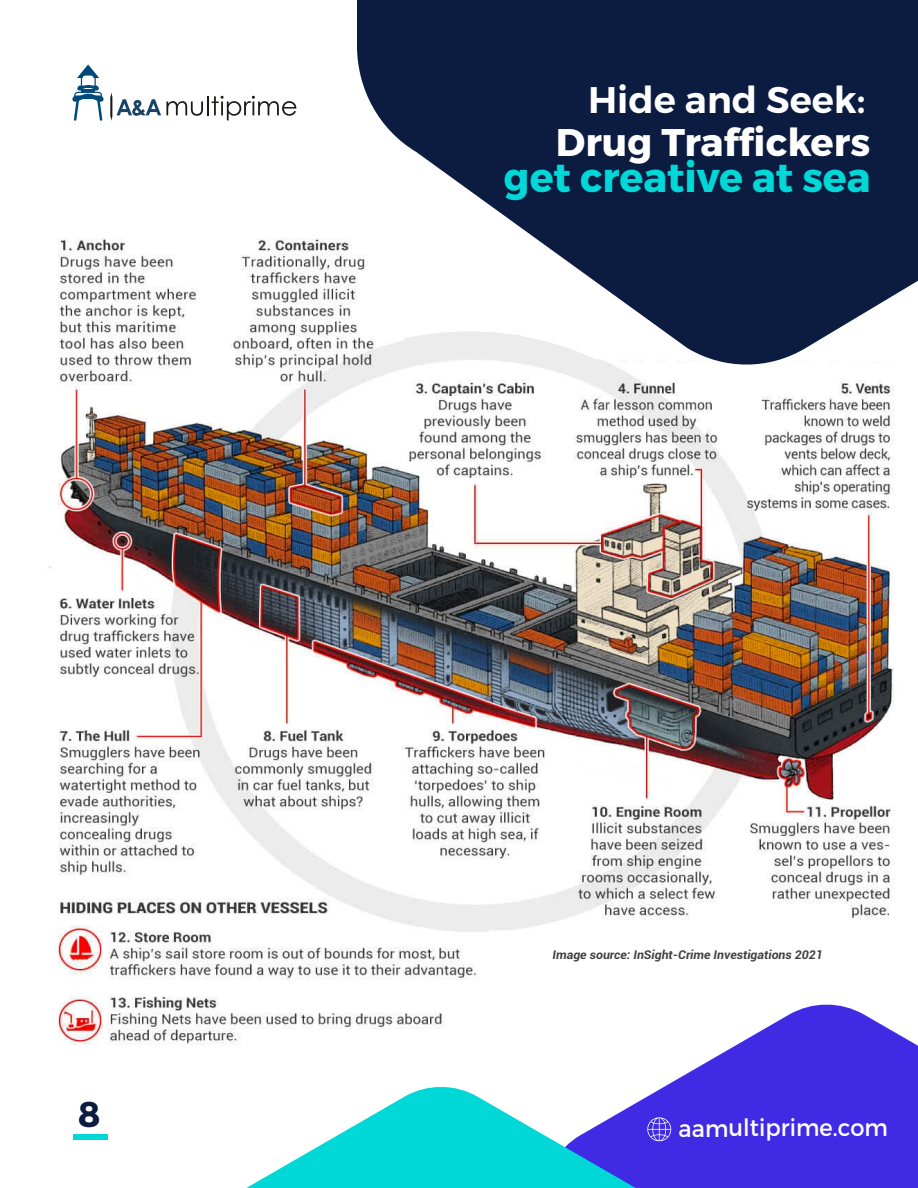
<style>
.page{position:relative;width:918px;height:1188px;background:#fff}
.page>*{position:absolute;margin:0;border:0;box-sizing:border-box;transform-origin:0 0}
.t1{font:700 40.95px "Montserrat";color:#00d8d8}
.t2{font:700 38.55px "Montserrat";color:#fff}
.t3{font:600 37.05px "Montserrat";color:#fff}
.t4{font:700 35.7px "Montserrat";color:#0c1c41}
.t5{font:23.85px "Montserrat";letter-spacing:-.005em;color:#fff;scale:.94 1}
.t6{font:italic 700 12px "Roboto";color:#414042}
</style>
<div class="page">
<img style="left:49px;top:238px;width:846px;height:807px">
<div style="left:489px;top:930px;width:410px;height:122px;background:#fff"></div>
<svg style="left:669px;top:1004px;width:249px;height:184px;fill:#402ae4"></svg>
<svg style="left:246px;top:1084px;width:449px;height:104px"></svg>
<svg style="left:647px;top:1117px;width:24px;height:25px"></svg>
<svg style="left:378px;top:370px;width:254px;height:37px"></svg>
<svg style="left:357px;top:0;width:561px;height:370px;fill:#0c1c41"></svg>
<svg style="left:72px;top:64px;width:32px;height:57px"></svg>
<svg style="left:110px;top:96px;width:186px;height:24px"></svg>
<div style="left:73px;top:1134px;width:35px;height:6px;background:#00d8d8"></div>
<h3 class="t4" style="left:78px;top:1092px;width:24px">8</h3>
<h3 class="t3" style="left:588px;top:76px;width:279px">Hide and Seek:</h3>
<h2 class="t2" style="left:556px;top:118px;width:316px">Drug Traffickers</h2>
<h1 class="t1" style="left:504px;top:152px;width:368px">get creative at sea</h1>
<p class="t6" style="left:553px;top:946px;width:272px">Image source: InSight-Crime Investigations 2021</p>
<h3 class="t5" style="left:679px;top:1113px;width:224px">aamultiprime.com</h3>
</div>
